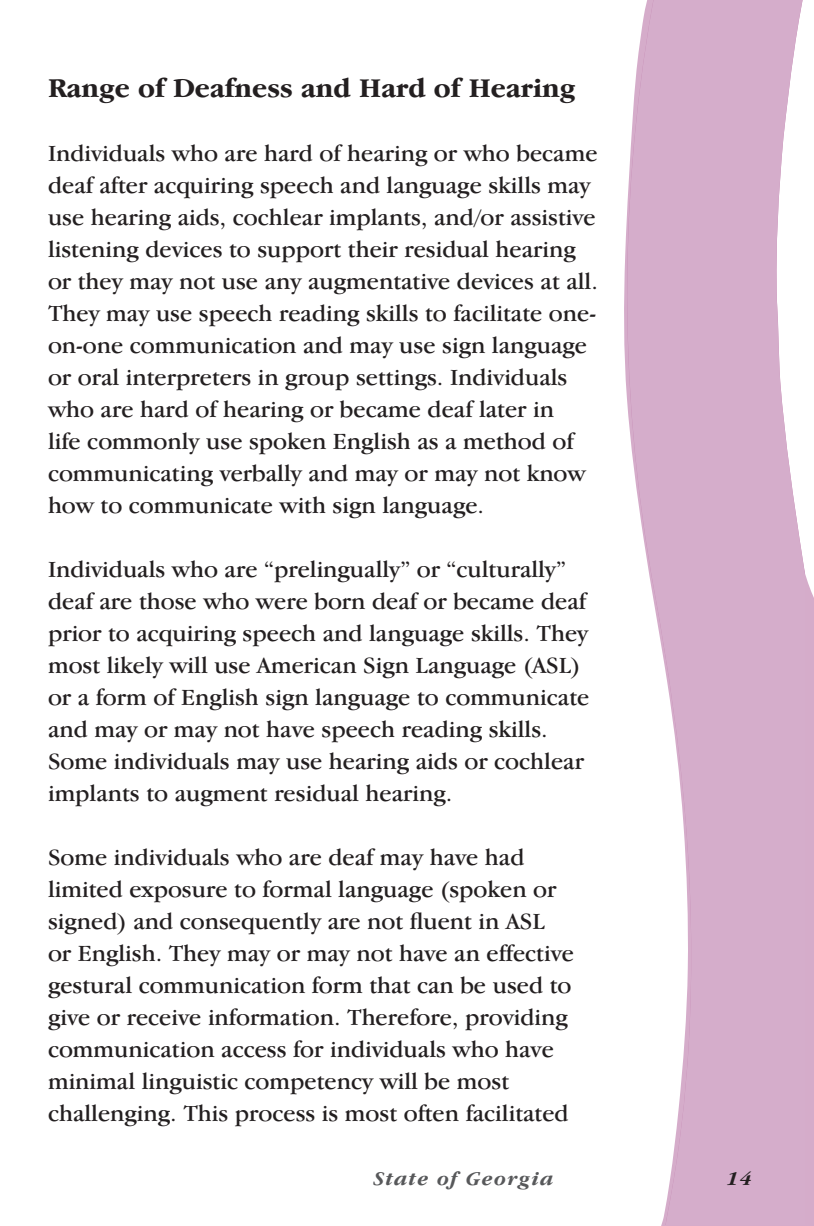
<style>
.page{position:relative;width:814px;height:1226px;background:#fff}
.page>*{position:absolute;margin:0;border:0;box-sizing:border-box;transform-origin:0 0}
.t1{font:700 28px "Garamond IT Cby BT";color:#231f20}
.t2{font:24px/32px "Garamond IT Cby BT";color:#231f20}
.t3{font:italic 700 20px "Garamond IT Cby BT";letter-spacing:.075em;color:#57585a}
.t4{font:italic 700 20px "Garamond IT Cby BT";color:#231f20}
</style>
<div class="page">
<div style="left:661px;top:568px;width:153px;height:657px;background:#d5acca"></div>
<svg style="left:624px;top:0;width:180px;height:1224px;fill:#d5adcb"></svg>
<h2 class="t1" style="left:48px;top:77px;width:529px">Range of Deafness and Hard of Hearing</h2>
<p class="t2" style="left:48px;top:139px;width:551px">Individuals who are hard of hearing or who became deaf after acquiring speech and language skills may use hearing aids, cochlear implants, and/or assistive listening devices to support their residual hearing or they may not use any augmentative devices at all.<br>They may use speech reading skills to facilitate one&shy;on-one communication and may use sign language or oral interpreters in group settings. Individuals who are hard of hearing or became deaf later in<br>life commonly use spoken English as a method of communicating verbally and may or may not know how to communicate with sign language.</p>
<p class="t2" style="left:48px;top:555px;width:543px">Individuals who are “prelingually” or “culturally” deaf are those who were born deaf or became deaf prior to acquiring speech and language skills. They most likely will use American Sign Language (ASL) or a form of English sign language to communicate and may or may not have speech reading skills.<br>Some individuals may use hearing aids or cochlear implants to augment residual hearing.</p>
<p class="t2" style="left:48px;top:843px;width:527px">Some individuals who are deaf may have had limited exposure to formal language (spoken or signed) and consequently are not fuent in ASL<br>or English. They may or may not have an effective gestural communication form that can be used to give or receive information. Therefore, providing communication access for individuals who have minimal linguistic competency will be most challenging. This process is most often facilitated</p>
<p class="t3" style="left:373px;top:1170px;width:182px">State of Georgia</p>
<p class="t4" style="left:727px;top:1170px;width:26px">14</p>
</div>
